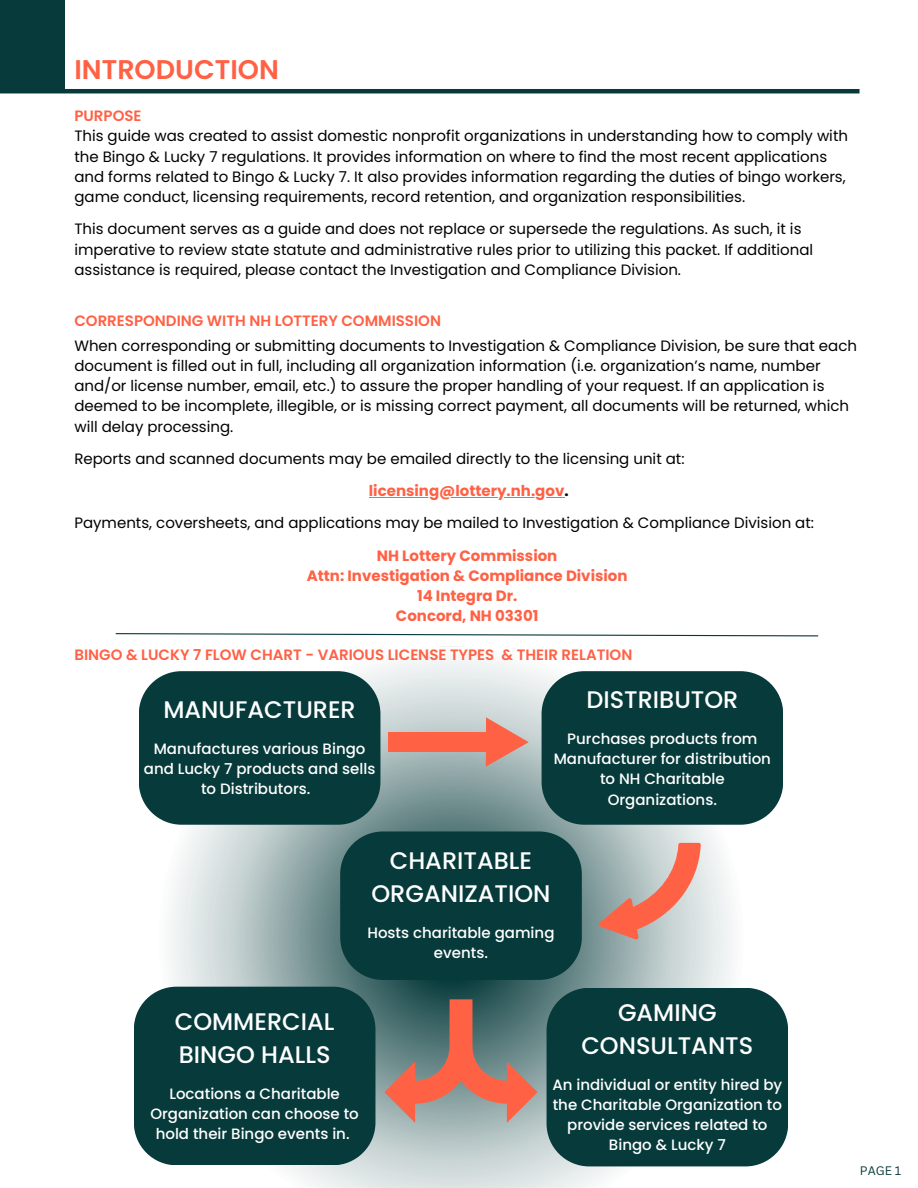
<style>
.page{position:relative;width:918px;height:1188px;background:#fff}
.page>*{position:absolute;margin:0;border:0;box-sizing:border-box;transform-origin:0 0}
.t1{font:600 27px "Poppins";color:#ff6145}
.t2{font:500 24px/32.7px "Poppins";color:#fff;text-align:center}
.t3{font:15px/20.2px "Poppins";color:#000}
.t4{font:500 15px/20.2px "Poppins";color:#fff;text-align:center}
.t5{font:600 15px "Poppins";color:#ff6145}
.t6{font:700 15px/20.2px "Poppins";color:#ff6145;text-align:center}
.t7{font:12px "Canva Sans";color:#073a3b}
.s1{font-weight:600;color:#ff6145}
.s2{font-weight:700;color:#ff6145}
.s3{font-weight:700}
</style>
<div class="page">
<div style="left:0;top:0;width:65px;height:92px;background:#073a3b"></div>
<hr style="left:369px;top:497px;width:195px;height:1px;background:#ff6145">
<svg style="left:158px;top:646px;width:586px;height:542px"></svg>
<div style="left:139px;top:671px;width:241px;height:154px;background:#073a3b;border-radius:43px"></div>
<div style="left:542px;top:671px;width:241px;height:154px;background:#073a3b;border-radius:43px"></div>
<div style="left:340px;top:831px;width:242px;height:149px;background:#073a3b;border-radius:43px"></div>
<div style="left:134px;top:987px;width:241px;height:178px;background:#073a3b;border-radius:43px"></div>
<div style="left:547px;top:988px;width:241px;height:178px;background:#073a3b;border-radius:43px"></div>
<svg style="left:599px;top:843px;width:102px;height:96px;background:#cca59c"></svg>
<div style="left:388px;top:733px;width:98px;height:19px;background:#ff6145"></div>
<svg style="left:486px;top:717px;width:43px;height:50px;background:#dc9688"></svg>
<svg style="left:385px;top:999px;width:153px;height:124px;background:#947a72"></svg>
<hr style="left:0;top:89px;width:860px;height:4px;background:#073a3b">
<svg style="left:115px;top:633px;width:704px;height:4px"></svg>
<h1 class="t1" style="left:74px;top:51px;width:206px">INTRODUCTION</h1>
<h5 class="t3" style="left:74px;top:106px;width:775px"><span class="s1">PURPOSE<br></span>This guide was created to assist domestic nonprofit organizations in understanding how to comply with the Bingo &amp; Lucky 7 regulations. It provides information on where to find the most recent applications and forms related to Bingo &amp; Lucky 7. It also provides information regarding the duties of bingo workers, game conduct, licensing requirements, record retention, and organization responsibilities.</h5>
<h5 class="t3" style="left:74px;top:219px;width:740px">This document serves as a guide and does not replace or supersede the regulations. As such, it is imperative to review state statute and administrative rules prior to utilizing this packet. If additional assistance is required, please contact the Investigation and Compliance Division.</h5>
<h3 class="t5" style="left:74px;top:310px;width:368px">CORRESPONDING WITH NH LOTTERY COMMISSION</h3>
<h5 class="t3" style="left:74px;top:335px;width:784px">When corresponding or submitting documents to Investigation &amp; Compliance Division, be sure that each document is filled out in full, including all organization information (i.e. organization’s name, number and/or license number, email, etc.) to assure the proper handling of your request. If an application is deemed to be incomplete, illegible, or is missing correct payment, all documents will be returned, which will delay processing.</h5>
<h5 class="t3" style="left:74px;top:448px;width:612px">Reports and scanned documents may be emailed directly to the licensing unit at:</h5>
<h5 class="t3" style="left:74px;top:475px;width:741px;line-height:32.2px;text-indent:294px"><span class="s2">licensing@lottery.nh.gov</span><span class="s3">.<br></span>Payments, coversheets, and applications may be mailed to Investigation &amp; Compliance Division at:</h5>
<h4 class="t6" style="left:307px;top:545px;width:322px">NH Lottery Commission<br>Attn: Investigation &amp; Compliance Division<br>14 Integra Dr.<br>Concord, NH 03301</h4>
<p class="t5" style="left:74px;top:644px;width:559px">BINGO &amp; LUCKY 7 FLOW CHART - VARIOUS LICENSE TYPES &amp; THEIR RELATION</p>
<h2 class="t2" style="left:163px;top:693px;width:194px">MANUFACTURER</h2>
<p class="t4" style="left:144px;top:739px;width:233px">Manufactures various Bingo and Lucky 7 products and sells to Distributors.</p>
<h2 class="t2" style="left:586px;top:683px;width:154px">DISTRIBUTOR</h2>
<p class="t4" style="left:554px;top:728px;width:219px">Purchases products from<br>Manufacturer for distribution to NH Charitable<br>Organizations.</p>
<h2 class="t2" style="left:372px;top:845px;width:180px">CHARITABLE<br>ORGANIZATION</h2>
<p class="t4" style="left:367px;top:923px;width:189px">Hosts charitable gaming events.</p>
<h2 class="t2" style="left:175px;top:1005px;width:161px;text-align:left">COMMERCIAL<br>BINGO HALLS</h2>
<p class="t4" style="left:150px;top:1083px;width:210px">Locations a Charitable<br>Organization can choose to hold their Bingo events in.</p>
<h3 class="t2" style="left:581px;top:996px;width:173px">GAMING<br>CONSULTANTS</h3>
<p class="t4" style="left:552px;top:1074px;width:232px">An individual or entity hired by the Charitable Organization to provide services related to<br>Bingo &amp; Lucky 7</p>
<p class="t7" style="left:860px;top:1162px;width:43px">PAGE 1</p>
</div>
